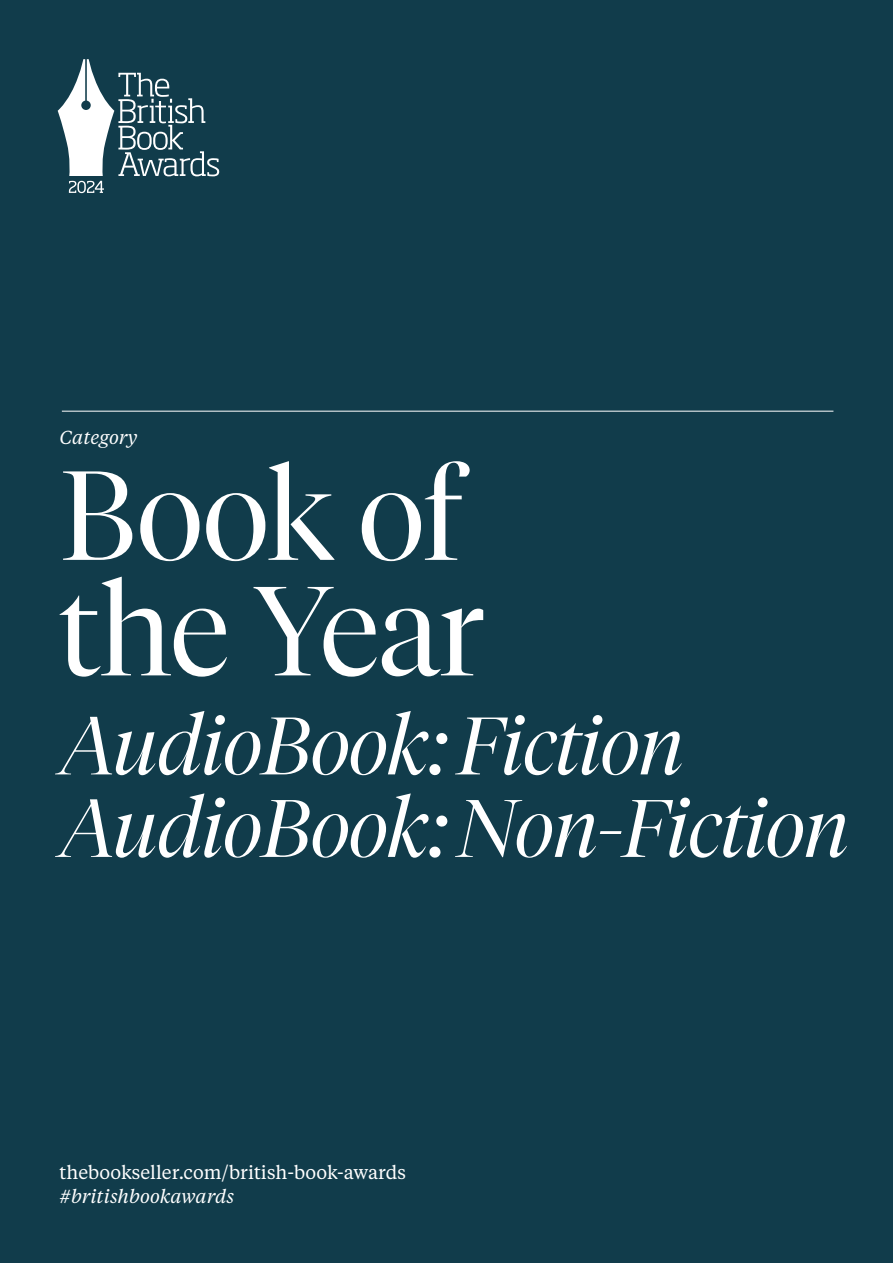
<style>
.page{position:relative;width:893px;height:1263px;background:#113c4b}
.page>*{position:absolute;margin:0;border:0;box-sizing:border-box;transform-origin:0 0}
.t1{font:300 126px/115.5px "Test Tiempos Fine";letter-spacing:-.01em;color:#fff}
.t2{font:italic 300 81px "Test Tiempos Fine";letter-spacing:-.01em;color:#fff}
.t3{font:18.75px/24.8px "Tiempos Text";color:#fff}
.t4{font:italic 18.75px "Tiempos Text";color:#fff}
.s1{font-style:italic}
</style>
<div class="page">
<svg style="left:429px;top:764px;width:12px;height:12px"></svg>
<svg style="left:436px;top:733px;width:12px;height:12px"></svg>
<svg style="left:429px;top:846px;width:12px;height:12px"></svg>
<svg style="left:436px;top:815px;width:12px;height:12px"></svg>
<hr style="left:62px;top:411px;width:771px;height:1px;background:#fff">
<svg style="left:58px;top:59px;width:161px;height:134px"></svg>
<p class="t4" style="left:60px;top:425px;width:80px">Category</p>
<p class="t1" style="left:60px;top:456px;width:426px">Book of the Year</p>
<p class="t2" style="left:60px;top:697px;width:626px">AudioBook Fiction</p>
<p class="t2" style="left:60px;top:780px;width:791px">AudioBook Non-Fiction</p>
<p class="t3" style="left:60px;top:1159px;width:348px">thebookseller.com/british-book-awards <span class="s1">#britishbookawards</span></p>
</div>
